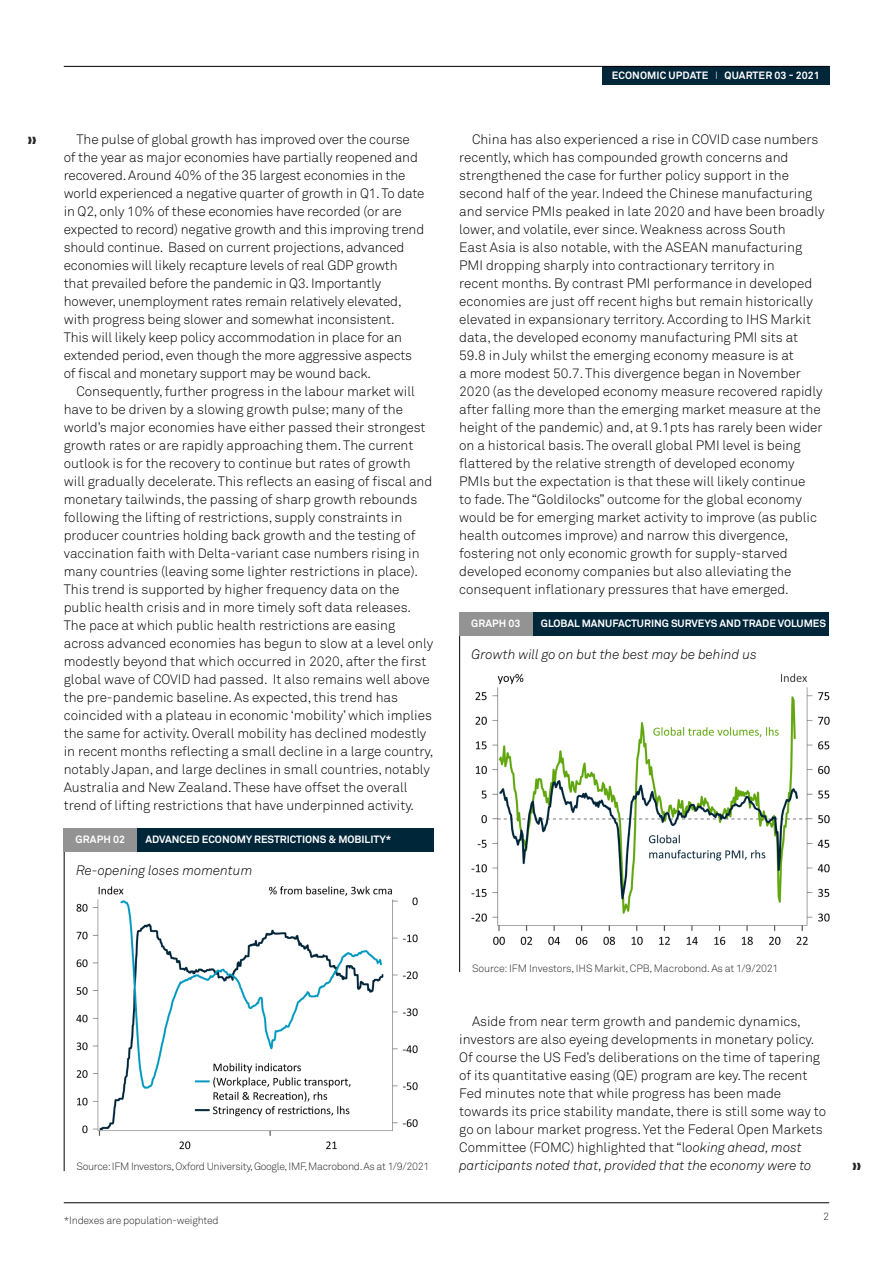
<style>
.page{position:relative;width:893px;height:1263px;background:#fff}
.page>*{position:absolute;margin:0;border:0;box-sizing:border-box;transform-origin:0 0}
.t1{font:300 13.5px/18px "Akkurat Std";color:#000}
.t2{font:italic 300 13.5px "Akkurat Std";color:#000}
.t3{font:300 10.5px "Akkurat Std";letter-spacing:-.025em;color:#292929}
.t4{font:700 10.5px "Akkurat Std";color:#fff}
.s1{font-weight:300}
.s2{font-style:italic}
</style>
<div class="page">
<hr style="left:64px;top:1202px;width:765px;height:1px;background:#000">
<div style="left:602px;top:67px;width:227px;height:18px;background:#00263a"></div>
<hr style="left:64px;top:66px;width:765px;height:1px;background:#000">
<div style="left:137px;top:828px;width:297px;height:23px;background:#00263a"></div>
<hr style="left:64px;top:828px;width:1px;height:343px;background:#000">
<div style="left:64px;top:828px;width:73px;height:23px;background:#939393"></div>
<img style="left:77px;top:886px;width:341px;height:264px">
<div style="left:532px;top:612px;width:297px;height:23px;background:#00263a"></div>
<hr style="left:459px;top:612px;width:1px;height:360px;background:#000">
<div style="left:459px;top:612px;width:73px;height:23px;background:#939393"></div>
<img style="left:471px;top:673px;width:358px;height:272px">
<p class="t1" style="left:64px;top:130px;width:362px;text-indent:13px">The pulse of global growth has improved over the course of the year as major economies have partially reopened and recovered. Around 40% of the 35 largest economies in the world experienced a negative quarter of growth in Q1. To date in Q2, only 10% of these economies have recorded (or are expected to record) negative growth and this improving trend should continue. Based on current projections, advanced economies will likely recapture levels of real GDP growth that prevailed before the pandemic in Q3. Importantly however, unemployment rates remain relatively elevated, with progress being slower and somewhat inconsistent.<br>This will likely keep policy accommodation in place for an extended period, even though the more aggressive aspects of fiscal and monetary support may be wound back.</p>
<p class="t1" style="left:64px;top:382px;width:371px;text-indent:13px">Consequently, further progress in the labour market will have to be driven by a slowing growth pulse; many of the world’s major economies have either passed their strongest growth rates or are rapidly approaching them. The current outlook is for the recovery to continue but rates of growth will gradually decelerate. This reflects an easing of fiscal and monetary tailwinds, the passing of sharp growth rebounds following the lifting of restrictions, supply constraints in producer countries holding back growth and the testing of vaccination faith with Delta-variant case numbers rising in many countries (leaving some lighter restrictions in place).<br>This trend is supported by higher frequency data on the public health crisis and in more timely soft data releases.<br>The pace at which public health restrictions are easing across advanced economies has begun to slow at a level only modestly beyond that which occurred in 2020, after the first global wave of COVID had passed. It also remains well above the pre-pandemic baseline. As expected, this trend has coincided with a plateau in economic ‘mobility’ which implies the same for activity. Overall mobility has declined modestly in recent months reflecting a small decline in a large country, notably Japan, and large declines in small countries, notably Australia and New Zealand. These have offset the overall trend of lifting restrictions that have underpinned activity.</p>
<p class="t4" style="left:76px;top:833px;width:51px">GRAPH 02</p>
<p class="t4" style="left:145px;top:833px;width:247px">ADVANCED ECONOMY RESTRICTIONS &amp; MOBILITY*</p>
<p class="t2" style="left:76px;top:862px;width:178px">Re-opening loses momentum</p>
<p class="t4" style="left:612px;top:69px;width:209px">ECONOMIC UPDATE <span class="s1">I</span> QUARTER 03 - 2021</p>
<p class="t1" style="left:459px;top:130px;width:367px;text-indent:13px">China has also experienced a rise in COVID case numbers recently, which has compounded growth concerns and strengthened the case for further policy support in the second half of the year. Indeed the Chinese manufacturing and service PMIs peaked in late 2020 and have been broadly lower, and volatile, ever since. Weakness across South<br>East Asia is also notable, with the ASEAN manufacturing PMI dropping sharply into contractionary territory in<br>recent months. By contrast PMI performance in developed economies are just off recent highs but remain historically elevated in expansionary territory. According to IHS Markit data, the developed economy manufacturing PMI sits at 59.8 in July whilst the emerging economy measure is at<br>a more modest 50.7. This divergence began in November 2020 (as the developed economy measure recovered rapidly after falling more than the emerging market measure at the height of the pandemic) and, at 9.1pts has rarely been wider on a historical basis. The overall global PMI level is being flattered by the relative strength of developed economy PMIs but the expectation is that these will likely continue<br>to fade. The “Goldilocks” outcome for the global economy would be for emerging market activity to improve (as public health outcomes improve) and narrow this divergence, fostering not only economic growth for supply-starved developed economy companies but also alleviating the consequent inflationary pressures that have emerged.</p>
<p class="t4" style="left:471px;top:617px;width:51px">GRAPH 03</p>
<p class="t4" style="left:541px;top:617px;width:287px">GLOBAL MANUFACTURING SURVEYS AND TRADE VOLUMES</p>
<p class="t2" style="left:472px;top:646px;width:287px">Growth will go on but the best may be behind us</p>
<p class="t3" style="left:77px;top:1160px;width:354px">Source: IFM Investors, Oxford University, Google, IMF, Macrobond. As at 1/9/2021</p>
<p class="t3" style="left:64px;top:1214px;width:156px">*Indexes are population-weighted</p>
<p class="t3" style="left:472px;top:962px;width:308px">Source: IFM Investors, IHS Markit, CPB, Macrobond. As at 1/9/2021</p>
<p class="t1" style="left:459px;top:1012px;width:368px;text-indent:13px">Aside from near term growth and pandemic dynamics, investors are also eyeing developments in monetary policy.<br>Of course the US Fed’s deliberations on the time of tapering of its quantitative easing (QE) program are key. The recent Fed minutes note that while progress has been made towards its price stability mandate, there is still some way to go on labour market progress. Yet the Federal Open Markets Committee (FOMC) highlighted that “l<span class="s2">ooking ahead, most participants noted that, provided that the economy were to</span></p>
<p class="t3" style="left:823px;top:1209px;width:7px">2</p>
</div>
